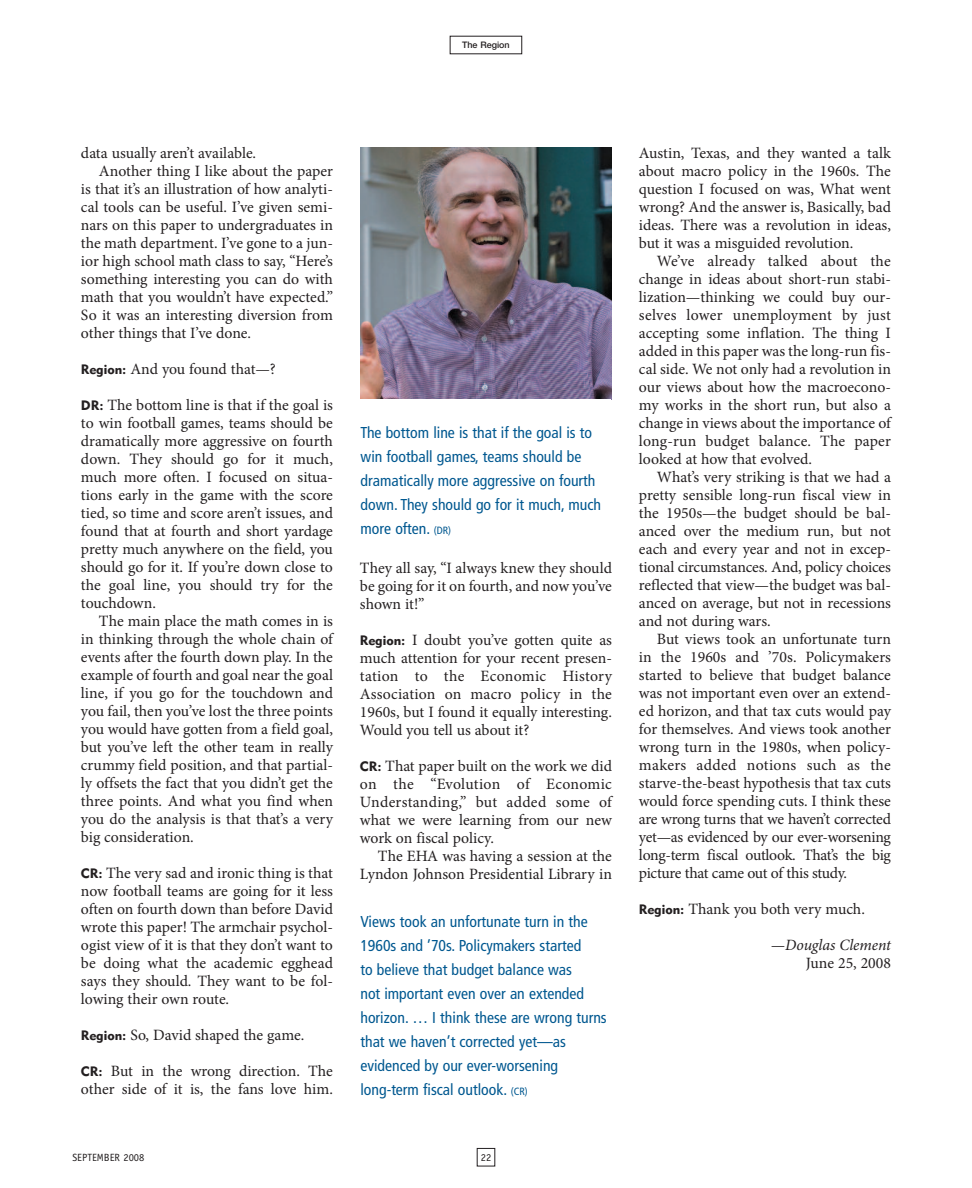
<style>
.page{position:relative;width:972px;height:1188px;background:#fff}
.page>*{position:absolute;margin:0;border:0;box-sizing:border-box;transform-origin:0 0}
.t1{font:15.75px/18px "Minion Pro";letter-spacing:-.005em;color:#231f20;text-align:justify}
.t2{font:condensed 15.75px/24px "Frutiger";color:#005890}
.t3{font:italic 15.75px "Minion Pro";color:#231f20}
.t4{font:10.5px "Officina Sans";color:#231f20}
.t5{font:500 9px "Helvetica Neue";color:#231f20}
.s1{font-family:"Geometric 415 BT Black A";font-size:13.5px}
.s2{font-size:10.5px}
</style>
<div class="page">
<div style="left:477px;top:1148px;width:18px;height:18px;border:1px solid #231f20"></div>
<img style="left:361px;top:147px;width:251px;height:252px">
<p class="t5" style="left:462px;top:42px;width:49px">The Region</p>
<p class="t1" style="left:81px;top:145px;width:177px">data usually aren’t available.</p>
<p class="t1" style="left:99px;top:163px;width:236px">Another thing I like about the paper</p>
<p class="t1" style="left:81px;top:181px;width:254px">is that it’s an illustration of how analyti-</p>
<p class="t1" style="left:81px;top:199px;width:254px">cal tools can be useful. I’ve given semi-</p>
<p class="t1" style="left:81px;top:217px;width:254px">nars on this paper to undergraduates in</p>
<p class="t1" style="left:81px;top:235px;width:254px">the math department. I’ve gone to a jun-</p>
<p class="t1" style="left:81px;top:253px;width:254px">ior high school math class to say, “Here’s</p>
<p class="t1" style="left:81px;top:271px;width:254px">something interesting you can do with</p>
<p class="t1" style="left:81px;top:289px;width:254px">math that you wouldn’t have expected.”</p>
<p class="t1" style="left:81px;top:307px;width:254px">So it was an interesting diversion from</p>
<p class="t1" style="left:81px;top:325px;width:172px">other things that I’ve done.</p>
<p class="t1" style="left:81px;top:361px;width:196px"><span class="s1">Region:</span> And you found that—?</p>
<p class="t1" style="left:81px;top:397px;width:254px"><span class="s1">DR:</span> The bottom line is that if the goal is to win football games, teams should be dramatically more aggressive on fourth down. They should go for it much, much more often. I focused on situa&shy;tions early in the game with the score tied, so time and score aren’t issues, and found that at fourth and short yardage pretty much anywhere on the field, you should go for it. If you’re down close to the goal line, you should try for the touchdown.</p>
<p class="t1" style="left:81px;top:613px;width:254px;text-indent:18px">The main place the math comes in is in thinking through the whole chain of events after the fourth down play. In the example of fourth and goal near the goal line, if you go for the touchdown and you fail, then you’ve lost the three points you would have gotten from a field goal, but you’ve left the other team in really crummy field position, and that partial&shy;ly offsets the fact that you didn’t get the three points. And what you find when you do the analysis is that that’s a very big consideration.</p>
<p class="t1" style="left:81px;top:865px;width:254px"><span class="s1">CR:</span> The very sad and ironic thing is that now football teams are going for it less often on fourth down than before David wrote this paper! The armchair psychol&shy;ogist view of it is that they don’t want to be doing what the academic egghead says they should. They want to be fol&shy;lowing their own route.</p>
<p class="t1" style="left:81px;top:1027px;width:225px"><span class="s1">Region:</span> So, David shaped the game.</p>
<p class="t1" style="left:81px;top:1063px;width:254px"><span class="s1">CR:</span> But in the wrong direction. The other side of it is, the fans love him.</p>
<p class="t2" style="left:361px;top:422px;width:242px">The bottom line is that if the goal is to win football games, teams should be dramatically more aggressive on fourth down. They should go for it much, much more often. <span class="s2">(DR)</span></p>
<p class="t1" style="left:360px;top:560px;width:254px">They all say, “I always knew they should be going for it on fourth, and now you’ve shown it!”</p>
<p class="t1" style="left:360px;top:632px;width:254px"><span class="s1">Region:</span> I doubt you’ve gotten quite as much attention for your recent presen&shy;tation to the Economic History Association on macro policy in the 1960s, but I found it equally interesting.<br>Would you tell us about it?</p>
<p class="t1" style="left:360px;top:758px;width:254px"><span class="s1">CR:</span> That paper built on the work we did on the “Evolution of Economic Understanding,” but added some of what we were learning from our new work on fiscal policy.</p>
<p class="t1" style="left:360px;top:848px;width:254px;text-align:right">The EHA was having a session at the<br>Lyndon Johnson Presidential Library in</p>
<p class="t2" style="left:360px;top:911px;width:248px">Views took an unfortunate turn in the 1960s and ’70s. Policymakers started<br>to believe that budget balance was<br>not important even over an extended horizon. … I think these are wrong turns that we haven’t corrected yet—as evidenced by our ever-worsening long-term fiscal outlook. <span class="s2">(CR)</span></p>
<p class="t4" style="left:72px;top:1153px;width:74px">SEPTEMBER 2008</p>
<p class="t4" style="left:481px;top:1153px;width:12px">22</p>
<p class="t1" style="left:639px;top:145px;width:254px">Austin, Texas, and they wanted a talk about macro policy in the 1960s. The question I focused on was, What went wrong? And the answer is, Basically, bad ideas. There was a revolution in ideas, but it was a misguided revolution.</p>
<p class="t1" style="left:639px;top:253px;width:254px;text-indent:18px">We’ve already talked about the change in ideas about short-run stabi&shy;lization—thinking we could buy our&shy;selves lower unemployment by just accepting some inflation. The thing I added in this paper was the long-run fis&shy;cal side. We not only had a revolution in our views about how the macroecono&shy;my works in the short run, but also a change in views about the importance of long-run budget balance. The paper looked at how that evolved.</p>
<p class="t1" style="left:639px;top:469px;width:254px;text-indent:18px">What’s very striking is that we had a pretty sensible long-run fiscal view in the 1950s—the budget should be bal&shy;anced over the medium run, but not each and every year and not in excep&shy;tional circumstances. And, policy choices reflected that view—the budget was bal&shy;anced on average, but not in recessions and not during wars.</p>
<p class="t1" style="left:639px;top:631px;width:254px;text-indent:18px">But views took an unfortunate turn in the 1960s and ’70s. Policymakers started to believe that budget balance was not important even over an extend&shy;ed horizon, and that tax cuts would pay for themselves. And views took another wrong turn in the 1980s, when policy&shy;makers added notions such as the starve-the-beast hypothesis that tax cuts would force spending cuts. I think these are wrong turns that we haven’t corrected yet—as evidenced by our ever-worsening long-term fiscal outlook. That’s the big picture that came out of this study.</p>
<p class="t1" style="left:639px;top:901px;width:228px"><span class="s1">Region:</span> Thank you both very much.</p>
<p class="t3" style="left:771px;top:939px;width:122px">—Douglas Clement</p>
<p class="t1" style="left:806px;top:955px;width:87px">June 25, 2008</p>
</div>
